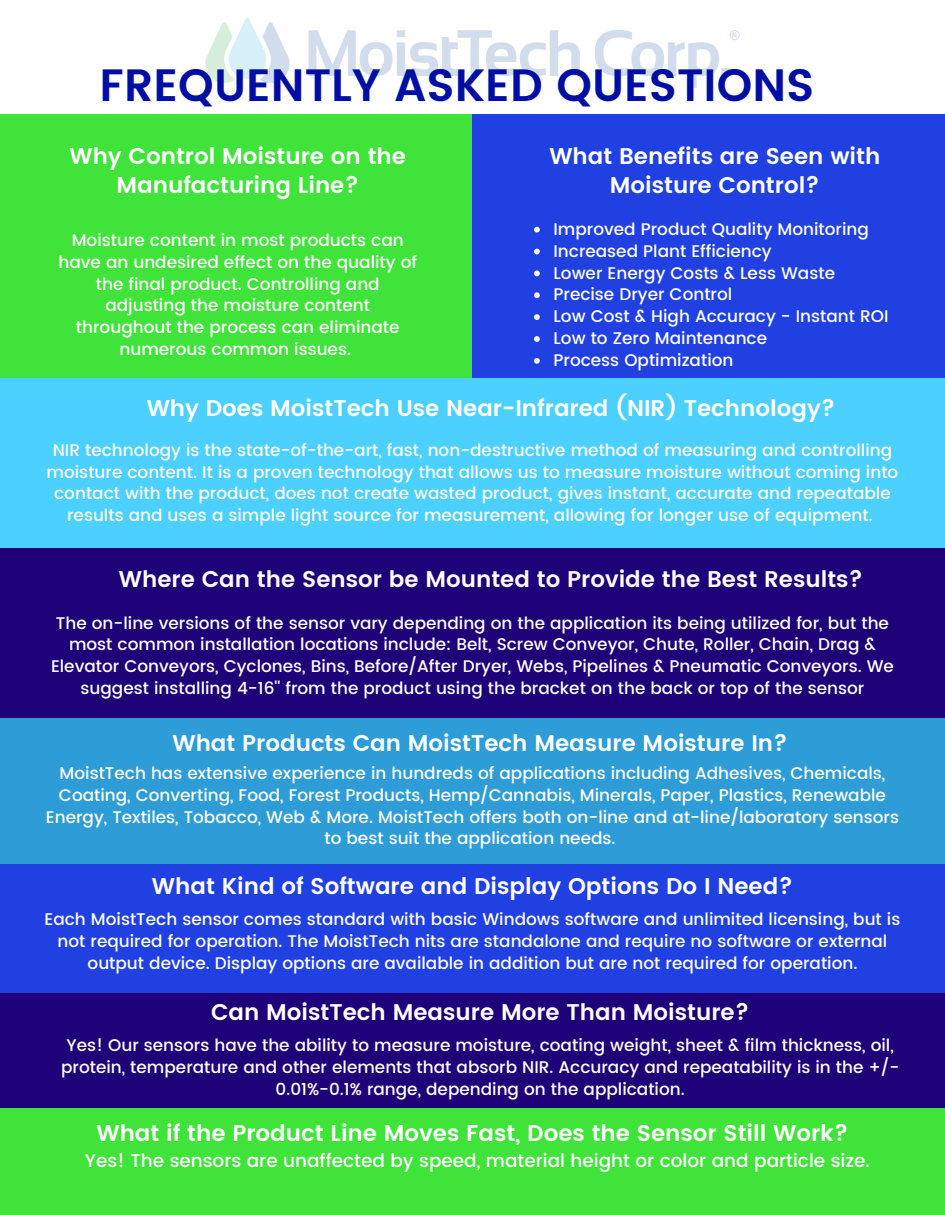
<style>
.page{position:relative;width:945px;height:1215px;background:#fff}
.page>*{position:absolute;margin:0;border:0;box-sizing:border-box;transform-origin:0 0}
.t1{font:600 45.3px "Poppins";color:#000ea3}
.t2{font:600 22.65px/28.8px "Poppins";color:#fff;text-align:center}
.t3{font:500 18.45px "Poppins";color:#fff}
.t4{font:500 16.8px/21.9px "Poppins";color:#fff;text-align:center}
</style>
<div class="page">
<div style="left:0;top:115px;width:472px;height:263px;background:#40e339"></div>
<div style="left:0;top:864px;width:945px;height:130px;background:#2140e1"></div>
<div style="left:0;top:1108px;width:945px;height:107px;background:#40e339"></div>
<div style="left:0;top:717px;width:945px;height:147px;background:#2d9cd7"></div>
<div style="left:0;top:548px;width:945px;height:170px;background:#1e0078"></div>
<div style="left:472px;top:115px;width:473px;height:263px;background:#2140e1"></div>
<div style="left:0;top:378px;width:945px;height:170px;background:#4cd0ff"></div>
<img style="left:205px;top:19px;width:535px;height:69px">
<svg style="left:534px;top:227px;width:6px;height:6px"></svg>
<svg style="left:534px;top:249px;width:6px;height:5px"></svg>
<svg style="left:534px;top:271px;width:6px;height:5px"></svg>
<svg style="left:534px;top:292px;width:6px;height:6px"></svg>
<svg style="left:534px;top:314px;width:6px;height:6px"></svg>
<svg style="left:534px;top:336px;width:6px;height:6px"></svg>
<svg style="left:534px;top:358px;width:6px;height:6px"></svg>
<div style="left:0;top:993px;width:945px;height:115px;background:#1e0078"></div>
<p class="t1" style="left:100px;top:59px;width:716px">FREQUENTLY ASKED QUESTIONS</p>
<p class="t2" style="left:70px;top:142px;width:338px">Why Control Moisture on the<br>Manufacturing Line?</p>
<p class="t2" style="left:549px;top:142px;width:332px">What Benefits are Seen with<br>Moisture Control?</p>
<p class="t4" style="left:58px;top:229px;width:360px">Moisture content in most products can have an undesired effect on the quality of the final product. Controlling and adjusting the moisture content throughout the process can eliminate numerous common issues.</p>
<p class="t4" style="left:553px;top:218px;width:317px">Improved Product Quality Monitoring</p>
<p class="t4" style="left:553px;top:240px;width:220px">Increased Plant Efficiency</p>
<p class="t4" style="left:553px;top:262px;width:283px">Lower Energy Costs &amp; Less Waste</p>
<p class="t4" style="left:553px;top:284px;width:180px">Precise Dryer Control</p>
<p class="t4" style="left:553px;top:306px;width:337px">Low Cost &amp; High Accuracy - Instant ROI</p>
<p class="t4" style="left:553px;top:327px;width:215px">Low to Zero Maintenance</p>
<p class="t4" style="left:553px;top:349px;width:182px">Process Optimization</p>
<p class="t2" style="left:147px;top:394px;width:690px">Why Does MoistTech Use Near-Infrared (NIR) Technology?</p>
<p class="t4" style="left:47px;top:439px;width:853px">NIR technology is the state-of-the-art, fast, non-destructive method of measuring and controlling moisture content. It is a proven technology that allows us to measure moisture without coming into contact with the product, does not create wasted product, gives instant, accurate and repeatable results and uses a simple light source for measurement, allowing for longer use of equipment.</p>
<p class="t2" style="left:119px;top:565px;width:746px">Where Can the Sensor be Mounted to Provide the Best Results?</p>
<p class="t4" style="left:51px;top:612px;width:844px">The on-line versions of the sensor vary depending on the application its being utilized for, but the most common installation locations include: Belt, Screw Conveyor, Chute, Roller, Chain, Drag &amp; Elevator Conveyors, Cyclones, Bins, Before/After Dryer, Webs, Pipelines &amp; Pneumatic Conveyors. We suggest installing 4-16'' from the product using the bracket on the back or top of the sensor</p>
<p class="t2" style="left:173px;top:729px;width:617px">What Products Can MoistTech Measure Moisture In?</p>
<p class="t4" style="left:46px;top:762px;width:855px">MoistTech has extensive experience in hundreds of applications including Adhesives, Chemicals, Coating, Converting, Food, Forest Products, Hemp/Cannabis, Minerals, Paper, Plastics, Renewable Energy, Textiles, Tobacco, Web &amp; More. MoistTech offers both on-line and at-line/laboratory sensors to best suit the application needs.</p>
<p class="t2" style="left:152px;top:872px;width:643px">What Kind of Software and Display Options Do I Need?</p>
<p class="t4" style="left:45px;top:908px;width:857px">Each MoistTech sensor comes standard with basic Windows software and unlimited licensing, but is not required for operation. The MoistTech nits are standalone and require no software or external output device. Display options are available in addition but are not required for operation.</p>
<p class="t2" style="left:211px;top:998px;width:540px">Can MoistTech Measure More Than Moisture?</p>
<p class="t4" style="left:61px;top:1034px;width:840px">Yes! Our sensors have the ability to measure moisture, coating weight, sheet &amp; film thickness, oil, protein, temperature and other elements that absorb NIR. Accuracy and repeatability is in the +/-<br>0.01%-0.1% range, depending on the application.</p>
<p class="t2" style="left:96px;top:1118px;width:754px">What if the Product Line Moves Fast, Does the Sensor Still Work?</p>
<p class="t3" style="left:85px;top:1150px;width:786px">Yes! The sensors are unaffected by speed, material height or color and particle size.</p>
</div>
